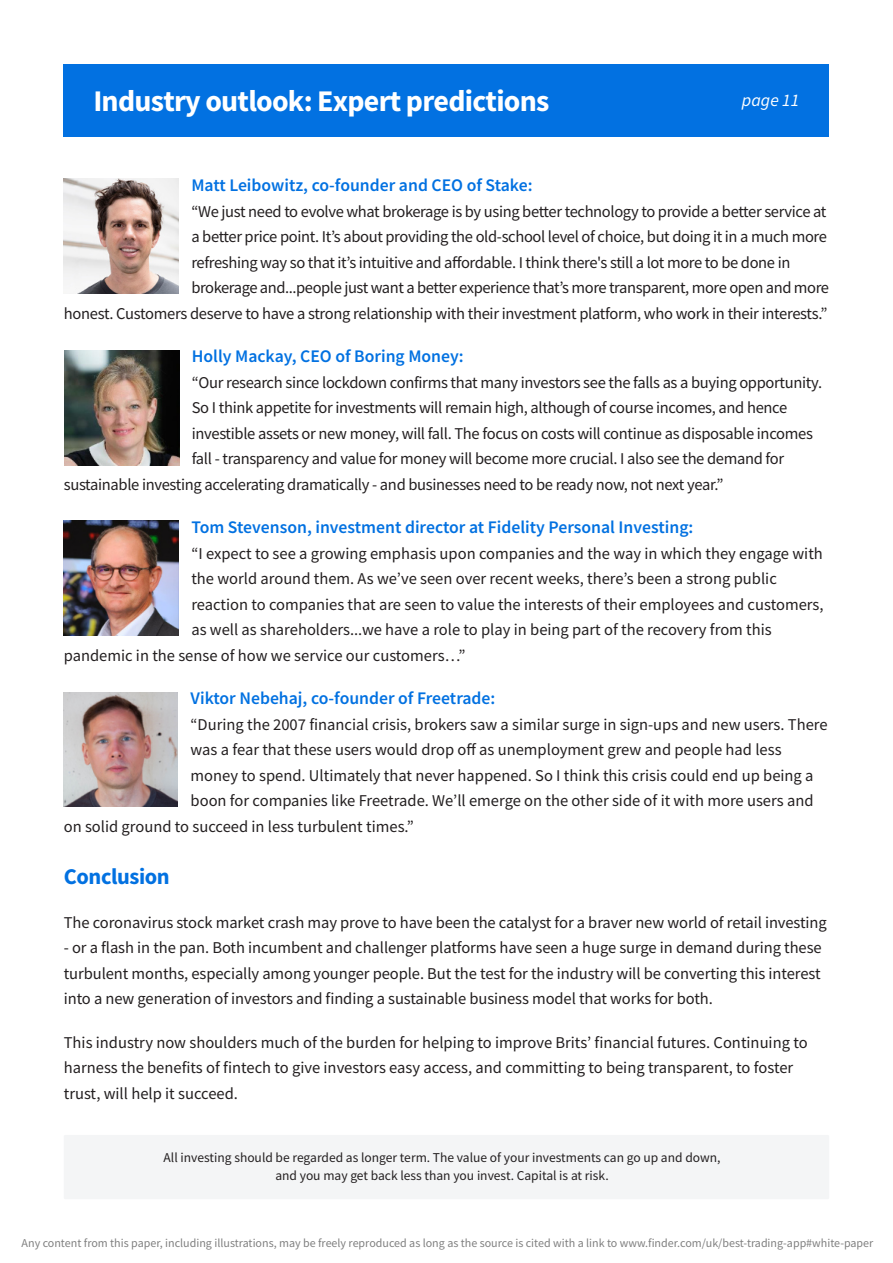
<style>
.page{position:relative;width:893px;height:1263px;background:#fff}
.page>*{position:absolute;margin:0;border:0;box-sizing:border-box;transform-origin:0 0}
.t1{font:700 30px "Source Sans Pro";letter-spacing:-.025em;color:#fff}
.t2{font:700 22.5px "Source Sans Pro";letter-spacing:-.02em;color:#0271e1}
.t3{font:600 17.7px "Source Sans Pro";color:#0271e1}
.t4{font:italic 17.7px "Source Sans Pro";color:#fff}
.t5{font:16.5px/25.5px "Source Sans Pro";letter-spacing:-.015em;color:#231f20;text-align:justify}
.t6{font:13.5px/18px "Source Sans Pro";color:#231f20;text-align:center}
.t7{font:12px "Source Sans Pro";color:#808080}
</style>
<div class="page">
<div style="left:64px;top:64px;width:765px;height:72px;background:#0271e1"></div>
<img style="left:64px;top:179px;width:115px;height:114px">
<img style="left:64px;top:520px;width:115px;height:115px">
<img style="left:63px;top:692px;width:115px;height:115px">
<img style="left:64px;top:350px;width:115px;height:115px">
<div style="left:64px;top:1135px;width:765px;height:64px;background:#f4f5f6"></div>
<h1 class="t1" style="left:93px;top:88px;width:458px">Industry outlook: Expert predictions</h1>
<p class="t4" style="left:742px;top:93px;width:59px">page 11</p>
<p class="t3" style="left:191px;top:178px;width:343px">Matt Leibowitz, co-founder and CEO of Stake:</p>
<p class="t5" style="left:191px;top:200px;width:637px">“We just need to evolve what brokerage is by using better technology to provide a better service at</p>
<p class="t5" style="left:191px;top:225px;width:637px">a better price point. It’s about providing the old-school level of choice, but doing it in a much more</p>
<p class="t5" style="left:191px;top:251px;width:601px">refreshing way so that it’s intuitive and affordable. I think there's still a lot more to be done in</p>
<p class="t5" style="left:191px;top:276px;width:639px">brokerage and...people just want a better experience that’s more transparent, more open and more</p>
<p class="t5" style="left:64px;top:302px;width:765px">honest. Customers deserve to have a strong relationship with their investment platform, who work in their interests.”</p>
<p class="t3" style="left:192px;top:349px;width:273px">Holly Mackay, CEO of Boring Money:</p>
<p class="t5" style="left:192px;top:371px;width:632px">“Our research since lockdown confirms that many investors see the falls as a buying opportunity.</p>
<p class="t5" style="left:192px;top:396px;width:597px">So I think appetite for investments will remain high, although of course incomes, and hence</p>
<p class="t5" style="left:192px;top:422px;width:623px">investible assets or new money, will fall. The focus on costs will continue as disposable incomes</p>
<p class="t5" style="left:192px;top:447px;width:594px">fall - transparency and value for money will become more crucial. I also see the demand for</p>
<p class="t5" style="left:64px;top:473px;width:661px">sustainable investing accelerating dramatically - and businesses need to be ready now, not next year.”</p>
<p class="t3" style="left:191px;top:520px;width:504px">Tom Stevenson, investment director at Fidelity Personal Investing:</p>
<p class="t5" style="left:191px;top:542px;width:633px">“I expect to see a growing emphasis upon companies and the way in which they engage with</p>
<p class="t5" style="left:191px;top:567px;width:587px">the world around them. As we’ve seen over recent weeks, there’s been a strong public</p>
<p class="t5" style="left:191px;top:593px;width:634px">reaction to companies that are seen to value the interests of their employees and customers,</p>
<p class="t5" style="left:191px;top:618px;width:582px">as well as shareholders...we have a role to play in being part of the recovery from this</p>
<p class="t5" style="left:64px;top:644px;width:403px">pandemic in the sense of how we service our customers…”</p>
<p class="t3" style="left:191px;top:691px;width:306px">Viktor Nebehaj, co-founder of Freetrade:</p>
<p class="t5" style="left:191px;top:713px;width:639px">“During the 2007 financial crisis, brokers saw a similar surge in sign-ups and new users. There</p>
<p class="t5" style="left:191px;top:738px;width:592px">was a fear that these users would drop off as unemployment grew and people had less</p>
<p class="t5" style="left:191px;top:764px;width:624px">money to spend. Ultimately that never happened. So I think this crisis could end up being a</p>
<p class="t5" style="left:191px;top:789px;width:624px">boon for companies like Freetrade. We’ll emerge on the other side of it with more users and</p>
<p class="t5" style="left:64px;top:815px;width:352px">on solid ground to succeed in less turbulent times.”</p>
<h2 class="t2" style="left:64px;top:867px;width:108px">Conclusion</h2>
<p class="t5" style="left:64px;top:911px;width:764px">The coronavirus stock market crash may prove to have been the catalyst for a braver new world of retail investing</p>
<p class="t5" style="left:64px;top:936px;width:759px">- or a flash in the pan. Both incumbent and challenger platforms have seen a huge surge in demand during these turbulent months, especially among younger people. But the test for the industry will be converting this interest into a new generation of investors and finding a sustainable business model that works for both.</p>
<p class="t5" style="left:64px;top:1031px;width:745px;text-align:left">This industry now shoulders much of the burden for helping to improve Brits’ financial futures. Continuing to harness the benefits of fintech to give investors easy access, and committing to being transparent, to foster trust, will help it succeed.</p>
<p class="t6" style="left:164px;top:1149px;width:558px">All investing should be regarded as longer term. The value of your investments can go up and down, and you may get back less than you invest. Capital is at risk.</p>
<p class="t7" style="left:22px;top:1238px;width:853px">Any content from this paper, including illustrations, may be freely reproduced as long as the source is cited with a link to www.finder.com/uk/best-trading-app#white-paper</p>
</div>
